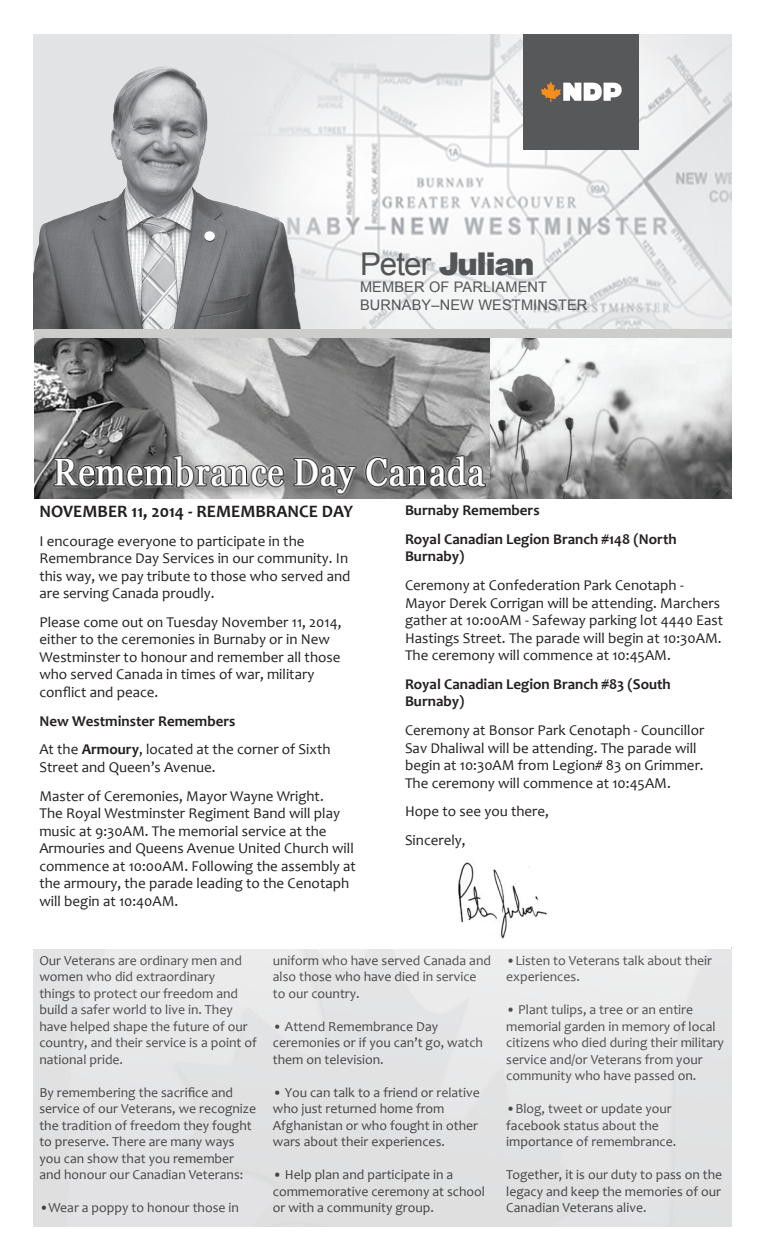
<style>
.page{position:relative;width:765px;height:1260px;background:#fff}
.page>*{position:absolute;margin:0;border:0;box-sizing:border-box;transform-origin:0 0}
.t1{font:900 31.38px "Arial";letter-spacing:-.05em;color:#545557}
.t2{font:700 17.5px "Candara";color:#231f20}
.t3{font:15px/17.5px "Candara";color:#231f20}
.t4{font:700 15px/28.8px "Candara";color:#231f20}
.t5{font:14.62px/17.5px "Arial";letter-spacing:.01em;color:#545557}
.t6{font:13.75px/16.5px "Candara";color:#231f20}
.s1{font-weight:400}
.s2{font-weight:700}
</style>
<div class="page">
<img style="left:34px;top:34px;width:697px;height:465px">
<div style="left:523px;top:34px;width:116px;height:116px;background:#57585a"></div>
<svg style="left:541px;top:81px;width:81px;height:21px"></svg>
<img style="left:34px;top:48px;width:326px;height:281px">
<img style="left:458px;top:862px;width:90px;height:77px">
<img style="left:491px;top:339px;width:240px;height:160px">
<h1 class="t1" style="left:360px;top:241px;width:176px"><span class="s1">PETER</span> Julian</h1>
<p class="t5" style="left:360px;top:279px;width:229px">MEMBER OF PARLIAMENT<br>BURNABY–NEW WESTMINSTER</p>
<p class="t2" style="left:39px;top:500px;width:315px">NOVEMBER 11, 2014 - REMEMBRANCE DAY</p>
<p class="t3" style="left:39px;top:532px;width:313px">I encourage everyone to participate in the Remembrance Day Services in our community. In this way, we pay tribute to those who served and are serving Canada proudly.</p>
<p class="t3" style="left:39px;top:613px;width:304px">Please come out on Tuesday November 11, 2014, either to the ceremonies in Burnaby or in New Westminster to honour and remember all those who served Canada in times of war, military conflict and peace.</p>
<p class="t3" style="left:39px;top:706px;width:293px;line-height:28.8px"><span class="s2">New Westminster Remembers<br></span>At the <span class="s2">Armoury</span>, located at the corner of Sixth</p>
<p class="t3" style="left:39px;top:752px;width:286px;line-height:28.8px">Street and Queen’s Avenue.<br>Master of Ceremonies, Mayor Wayne Wright.</p>
<p class="t3" style="left:39px;top:804px;width:318px">The Royal Westminster Regiment Band will play music at 9:30AM. The memorial service at the Armouries and Queens Avenue United Church will commence at 10:00AM. Following the assembly at the armoury, the parade leading to the Cenotaph will begin at 10:40AM.</p>
<p class="t4" style="left:405px;top:496px;width:273px">Burnaby Remembers<br>Royal Canadian Legion Branch #148 (North</p>
<p class="t4" style="left:405px;top:542px;width:61px">Burnaby)</p>
<p class="t3" style="left:405px;top:576px;width:320px">Ceremony at Confederation Park Cenotaph - Mayor Derek Corrigan will be attending. Marchers gather at 10:00AM - Safeway parking lot 4440 East Hastings Street. The parade will begin at 10:30AM.<br>The ceremony will commence at 10:45AM.</p>
<p class="t4" style="left:405px;top:675px;width:267px;line-height:17.5px">Royal Canadian Legion Branch #83 (South<br>Burnaby)</p>
<p class="t3" style="left:405px;top:721px;width:301px">Ceremony at Bonsor Park Cenotaph - Councillor Sav Dhaliwal will be attending. The parade will begin at 10:30AM from Legion# 83 on Grimmer.<br>The ceremony will commence at 10:45AM.</p>
<p class="t3" style="left:405px;top:797px;width:146px;line-height:28.8px">Hope to see you there,<br>Sincerely,</p>
<p class="t6" style="left:39px;top:952px;width:219px">Our Veterans are ordinary men and women who did extraordinary<br>things to protect our freedom and build a safer world to live in. They have helped shape the future of our country, and their service is a point of national pride.</p>
<p class="t6" style="left:39px;top:1084px;width:218px">By remembering the sacrifice and service of our Veterans, we recognize the tradition of freedom they fought to preserve. There are many ways you can show that you remember and honour our Canadian Veterans:</p>
<p class="t6" style="left:39px;top:1199px;width:201px">•Wear a poppy to honour those in</p>
<p class="t6" style="left:273px;top:952px;width:220px">uniform who have served Canada and also those who have died in service to our country.</p>
<p class="t6" style="left:273px;top:1018px;width:212px">• Attend Remembrance Day ceremonies or if you can’t go, watch them on television.</p>
<p class="t6" style="left:273px;top:1084px;width:209px">• You can talk to a friend or relative who just returned home from<br>Afghanistan or who fought in other wars about their experiences.</p>
<p class="t6" style="left:273px;top:1166px;width:214px">• Help plan and participate in a commemorative ceremony at school or with a community group.</p>
<p class="t6" style="left:506px;top:952px;width:207px">•Listen to Veterans talk about their experiences.</p>
<p class="t6" style="left:506px;top:1001px;width:219px">• Plant tulips, a tree or an entire memorial garden in memory of local citizens who died during their military service and/or Veterans from your community who have passed on.</p>
<p class="t6" style="left:506px;top:1100px;width:172px">•Blog, tweet or update your facebook status about the importance of remembrance.</p>
<p class="t6" style="left:506px;top:1166px;width:218px;text-align:justify">Together, it is our duty to pass on the legacy and keep the memories of our Canadian Veterans alive.</p>
</div>
